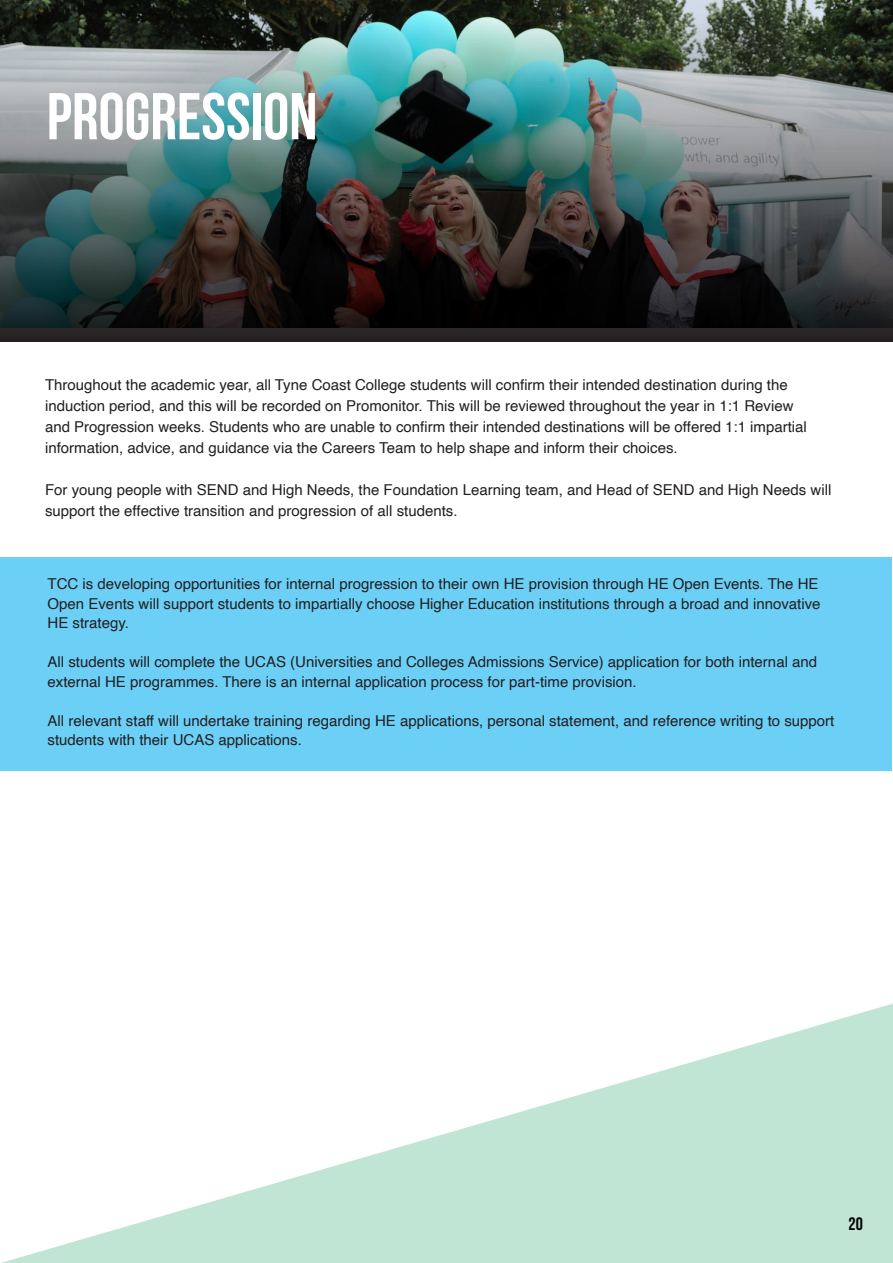
<style>
.page{position:relative;width:893px;height:1263px;background:#fff}
.page>*{position:absolute;margin:0;border:0;box-sizing:border-box;transform-origin:0 0}
.t1{font:700 66px "Bebas Neue";color:#fff}
.t2{font:700 18px "Bebas Neue";color:#000}
.t3{font:15px/21px "Helvetica";color:#231f20}
</style>
<div class="page">
<img style="left:0;top:0;width:893px;height:14px">
<svg style="left:1px;top:1003px;width:892px;height:260px"></svg>
<img style="left:0;top:14px;width:893px;height:328px">
<div style="left:1px;top:557px;width:891px;height:214px;background:#6bcff6"></div>
<p class="t1" style="left:47px;top:80px;width:272px">PROGRESSION</p>
<p class="t3" style="left:45px;top:375px;width:763px">Throughout the academic year, all Tyne Coast College students will confirm their intended destination during the induction period, and this will be recorded on Promonitor. This will be reviewed throughout the year in 1:1 Review and Progression weeks. Students who are unable to confirm their intended destinations will be offered 1:1 impartial information, advice, and guidance via the Careers Team to help shape and inform their choices.</p>
<p class="t3" style="left:45px;top:480px;width:788px">For young people with SEND and High Needs, the Foundation Learning team, and Head of SEND and High Needs will support the effective transition and progression of all students.</p>
<p class="t3" style="left:48px;top:575px;width:774px;line-height:19.5px">TCC is developing opportunities for internal progression to their own HE provision through HE Open Events. The HE<br>Open Events will support students to impartially choose Higher Education institutions through a broad and innovative<br>HE strategy.</p>
<p class="t3" style="left:48px;top:653px;width:771px;line-height:19.5px">All students will complete the UCAS (Universities and Colleges Admissions Service) application for both internal and external HE programmes. There is an internal application process for part-time provision.</p>
<p class="t3" style="left:48px;top:711px;width:788px;line-height:19.5px">All relevant staff will undertake training regarding HE applications, personal statement, and reference writing to support students with their UCAS applications.</p>
<p class="t2" style="left:849px;top:1213px;width:16px">20</p>
</div>
